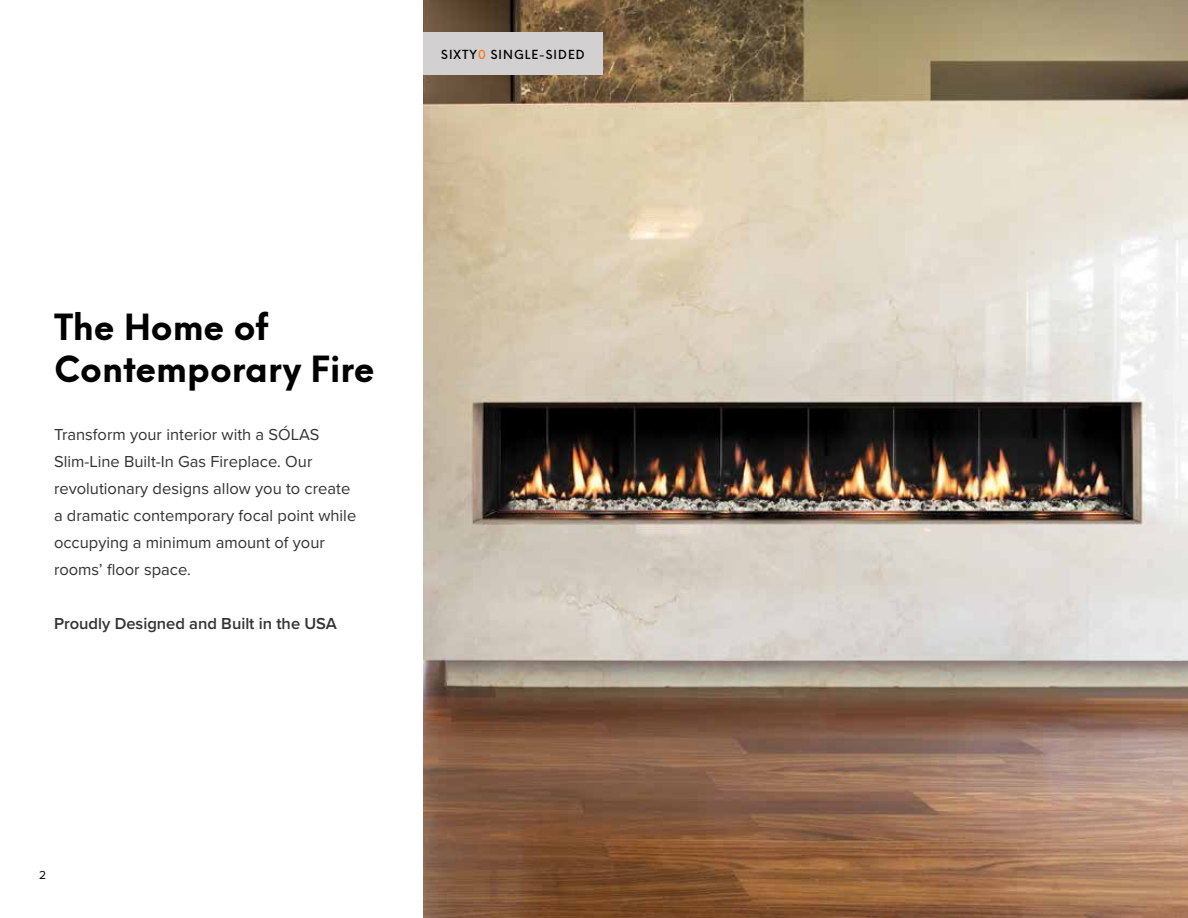
<style>
.page{position:relative;width:1188px;height:918px;background:#fff}
.page>*{position:absolute;margin:0;border:0;box-sizing:border-box;transform-origin:0 0}
.t1{font:700 34.5px/41.4px "Neue Einstellung";color:#000}
.t2{font:16.5px/27px "Proxima Nova";color:#333334}
.t3{font:600 16.5px "Proxima Nova";color:#333334}
.t4{font:500 12px "Neue Einstellung";letter-spacing:.085em;color:#000}
.t5{font:12px "Proxima Nova";color:#000}
.s1{color:#f47920}
</style>
<div class="page">
<img style="left:423px;top:0;width:765px;height:918px">
<div style="left:423px;top:33px;width:180px;height:42px;background:#d2d0d0"></div>
<p class="t4" style="left:441px;top:46px;width:145px">SIXTY<span class="s1">0</span> SINGLE-SIDED</p>
<h1 class="t1" style="left:54px;top:307px;width:322px">The Home of<br>Contemporary Fire</h1>
<p class="t2" style="left:54px;top:421px;width:304px">Transform your interior with a SÓLAS Slim-Line Built-In Gas Fireplace. Our revolutionary designs allow you to create a dramatic contemporary focal point while occupying a minimum amount of your rooms’ floor space.</p>
<p class="t3" style="left:54px;top:612px;width:285px">Proudly Designed and Built in the USA</p>
<p class="t5" style="left:39px;top:866px;width:9px">2</p>
</div>
